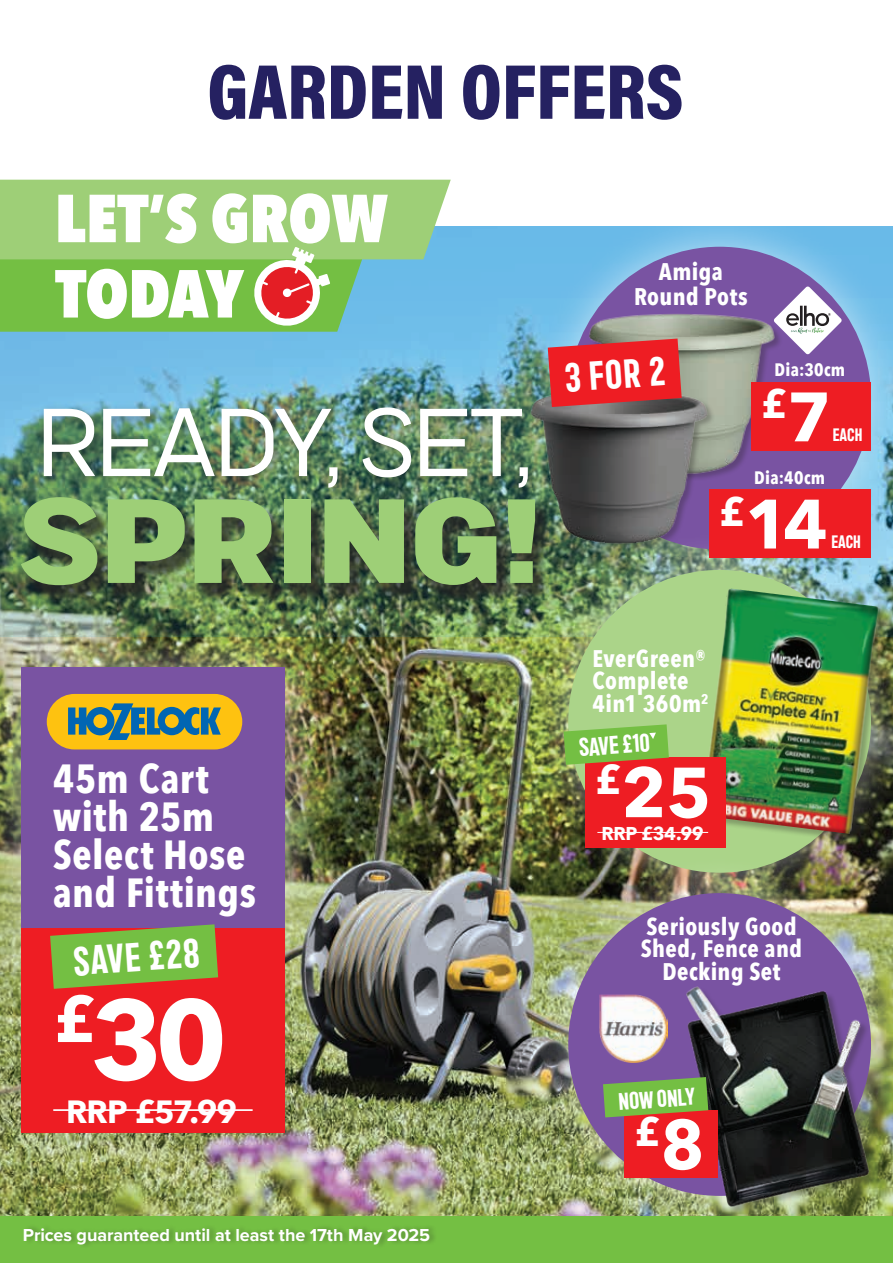
<style>
.page{position:relative;width:893px;height:1263px;background:#fff}
.page>*{position:absolute;margin:0;border:0;box-sizing:border-box;transform-origin:0 0}
.t1{font:800 119.25px "Marsden";color:#9ecf77}
.t2{font:700 111.75px "Avenir Next";color:#fff}
.t3{font:96.15px "Marsden";letter-spacing:-.04em;color:#fff}
.t4{font:78.75px "Acumin Variable Concept";color:#252161}
.t5{font:700 70.05px "Avenir Next";color:#fff}
.t6{font:700 69px "Avenir Next";color:#fff}
.t7{font:800 67.05px/75.3px "Avenir Next Condensed";color:#fff}
.t8{font:700 40.65px/38px "Avenir Next Condensed";letter-spacing:.015em;color:#fff}
.t9{font:40.65px "Marsden Ct Bold";color:#fff}
.t10{font:40.5px "Marsden Ct Bold";color:#fff}
.t11{font:700 40.2px "Avenir Next";color:#fff}
.t12{font:700 32.1px "Avenir Next";letter-spacing:-.025em;color:#fff}
.t13{font:25.5px "Marsden Ct Bold";color:#fff}
.t14{font:700 24px/22.5px "Avenir Next Condensed";letter-spacing:.015em;color:#fff;text-align:center}
.t15{font:24px "Marsden Ct Bold";color:#fff}
.t16{font:700 18.6px "Avenir Next";letter-spacing:-.02em;color:#fff}
.t17{font:700 18px "Proxima Nova";letter-spacing:-.005em;color:#fff}
.t18{font:700 18px "Avenir Next Condensed";letter-spacing:.02em;color:#fff}
.t19{font:18px "Marsden Ct Bold";color:#fff}
.s1{font-size:69px}
</style>
<div class="page">
<img style="left:0;top:636px;width:530px;height:580px">
<img style="left:0;top:226px;width:530px;height:410px">
<div style="left:530px;top:208px;width:363px;height:380px;background:#fff;opacity:.55"></div>
<div style="left:568px;top:247px;width:303px;height:302px;background:#7953a2;border-radius:50%"></div>
<div style="left:530px;top:531px;width:363px;height:380px;background:#fff;opacity:.55"></div>
<div style="left:568px;top:570px;width:303px;height:303px;background:#abd489;border-radius:50%"></div>
<div style="left:530px;top:854px;width:363px;height:381px;background:#fff;opacity:.55"></div>
<div style="left:568px;top:893px;width:303px;height:303px;background:#7953a2;border-radius:50%"></div>
<div style="left:0;top:1216px;width:893px;height:47px;background:#74bf43"></div>
<div style="left:24px;top:1224px;width:414px;height:25px;background:#231f20;opacity:.3"></div>
<div style="left:0;top:622px;width:330px;height:368px;background:#fff;opacity:.55"></div>
<div style="left:21px;top:668px;width:264px;height:277px;background:#7953a2"></div>
<div style="left:21px;top:928px;width:264px;height:204px;background:#ee1d23"></div>
<svg style="left:50px;top:924px;width:168px;height:65px"></svg>
<div style="left:47px;top:694px;width:195px;height:55px;background:#fec210;border-radius:28px"></div>
<svg style="left:68px;top:703px;width:153px;height:37px"></svg>
<hr style="left:53px;top:1109px;width:200px;height:2px;background:#fff">
<div style="left:37px;top:402px;width:502px;height:98px;background:#231f20;opacity:.25"></div>
<div style="left:20px;top:498px;width:532px;height:107px;background:#231f20;opacity:.71"></div>
<img style="left:599px;top:994px;width:69px;height:68px">
<div style="left:702px;top:589px;width:186px;height:253px;background:#231f20;opacity:.3"></div>
<img style="left:702px;top:588px;width:179px;height:246px">
<div style="left:585px;top:757px;width:140px;height:91px;background:#ee1d23"></div>
<svg style="left:564px;top:724px;width:105px;height:41px"></svg>
<hr style="left:597px;top:832px;width:111px;height:1px;background:#fff">
<svg style="left:778px;top:287px;width:64px;height:67px"></svg>
<div style="left:590px;top:315px;width:193px;height:167px;background:#231f20;opacity:.3"></div>
<img style="left:587px;top:312px;width:190px;height:164px">
<div style="left:532px;top:391px;width:183px;height:160px;background:#231f20;opacity:.3"></div>
<img style="left:529px;top:388px;width:180px;height:157px">
<svg style="left:548px;top:339px;width:134px;height:68px;background:#db2c32"></svg>
<div style="left:686px;top:987px;width:192px;height:227px;background:#231f20;opacity:.3"></div>
<img style="left:686px;top:985px;width:185px;height:222px">
<div style="left:624px;top:1110px;width:94px;height:67px;background:#ee1d23"></div>
<svg style="left:603px;top:1077px;width:105px;height:40px"></svg>
<div style="left:709px;top:490px;width:162px;height:68px;background:#ee1d23"></div>
<div style="left:751px;top:383px;width:119px;height:68px;background:#ee1d23"></div>
<svg style="left:0;top:180px;width:451px;height:152px;background:#8fc475"></svg>
<h3 class="t4" style="left:207px;top:37px;width:478px">GARDEN OFFERS</h3>
<h3 class="t7" style="left:55px;top:180px;width:335px">LET’S GROW<br>TODAY</h3>
<h3 class="t3" style="left:36px;top:392px;width:500px">READY, SET,</h3>
<h1 class="t1" style="left:17px;top:474px;width:526px">SPRING!</h1>
<h3 class="t8" style="left:53px;top:759px;width:204px">45m Cart with 25m<br>Select Hose and Fittings</h3>
<h3 class="t9" style="left:72px;top:940px;width:128px;rotate:-4deg">SAVE £28</h3>
<h2 class="t2" style="left:53px;top:943px;width:175px"><sup>£</sup>30</h2>
<h3 class="t12" style="left:66px;top:1084px;width:173px">RRP £57.99</h3>
<p class="t17" style="left:23px;top:1222px;width:409px">Prices guaranteed until at least the 17th May 2025</p>
<p class="t14" style="left:634px;top:258px;width:115px;line-height:25.5px">Amiga<br>Round Pots</p>
<h3 class="t10" style="left:563px;top:357px;width:102px;rotate:-4deg">3 FOR 2</h3>
<p class="t18" style="left:774px;top:359px;width:72px">Dia:30cm</p>
<h3 class="t11" style="left:761px;top:369px;width:72px">£<span class="s1">7</span></h3>
<p class="t19" style="left:833px;top:425px;width:31px">EACH</p>
<p class="t18" style="left:754px;top:466px;width:72px">Dia:40cm</p>
<h3 class="t6" style="left:719px;top:465px;width:110px"><sup>£</sup>14</h3>
<p class="t19" style="left:831px;top:532px;width:31px">EACH</p>
<p class="t14" style="left:593px;top:647px;width:118px;text-align:left">EverGreen®<br>Complete<br>4in1 360m<sup>2</sup></p>
<p class="t13" style="left:578px;top:734px;width:73px;rotate:-4deg">SAVE £10</p>
<h3 class="t5" style="left:595px;top:732px;width:118px"><sup>£</sup>25</h3>
<p class="t16" style="left:601px;top:817px;width:104px">RRP £34.99</p>
<p class="t14" style="left:641px;top:915px;width:163px">Seriously Good<br>Shed, Fence and<br>Decking Set</p>
<p class="t15" style="left:618px;top:1089px;width:78px;rotate:-4deg">NOW ONLY</p>
<h3 class="t11" style="left:634px;top:1097px;width:72px">£<span class="s1">8</span></h3>
</div>
